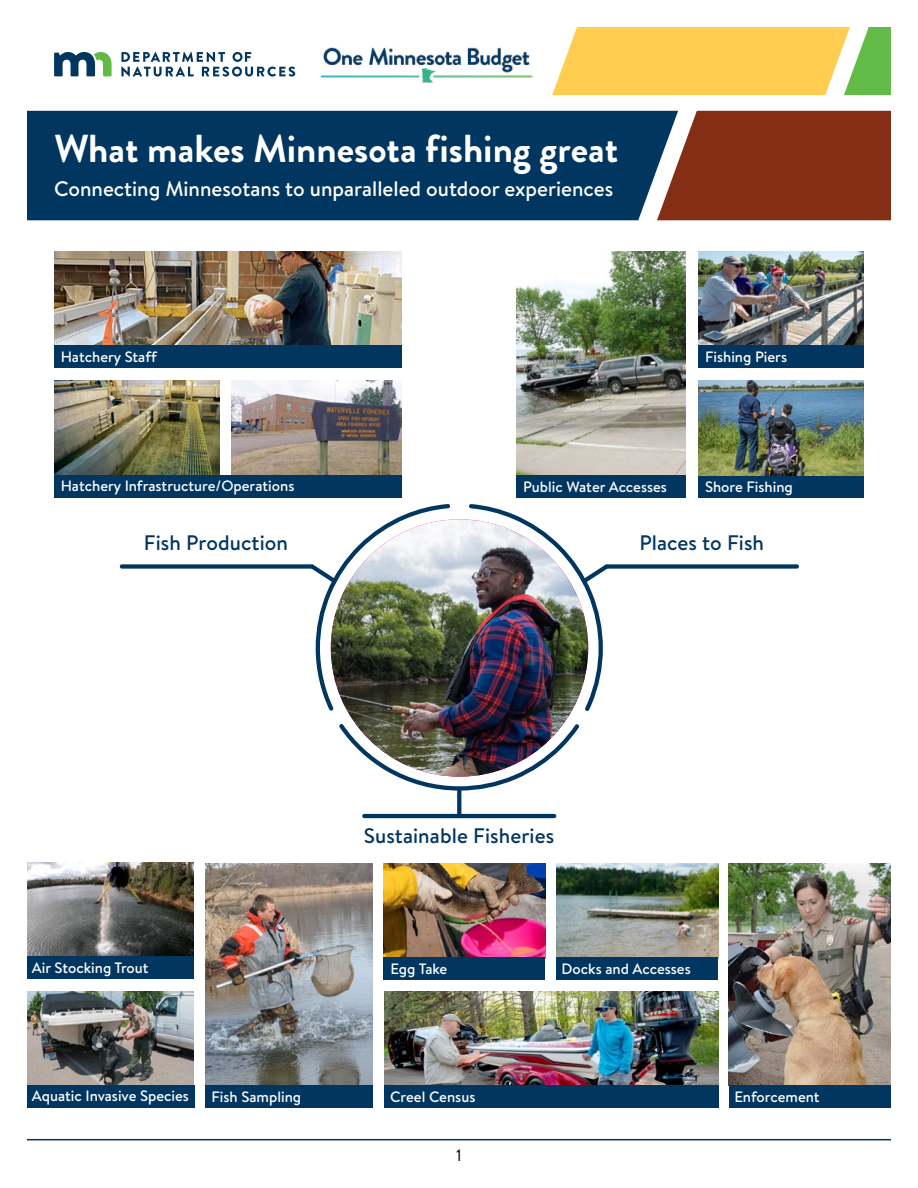
<style>
.page{position:relative;width:918px;height:1188px;background:#fff}
.page>*{position:absolute;margin:0;border:0;box-sizing:border-box;transform-origin:0 0}
.t1{font:700 39px "Brandon Grotesque";color:#fff}
.t2{font:500 21px "Brandon Text";color:#fff}
.t3{font:500 21px "Brandon Text";letter-spacing:.005em;color:#003660}
.t4{font:16.5px "Brandon Text";color:#000}
.t5{font:500 15px "Brandon Text";color:#fff}
</style>
<div class="page">
<div style="left:678px;top:111px;width:213px;height:109px;background:#842f15"></div>
<svg style="left:552px;top:27px;width:339px;height:68px;background:#eed05f"></svg>
<hr style="left:27px;top:1139px;width:864px;height:1px;background:#003660">
<div style="left:27px;top:111px;width:651px;height:109px;background:#003660"></div>
<svg style="left:54px;top:52px;width:58px;height:24px"></svg>
<svg style="left:121px;top:52px;width:174px;height:25px"></svg>
<img style="left:320px;top:47px;width:213px;height:36px">
<svg style="left:457px;top:793px;width:4px;height:21px"></svg>
<hr style="left:364px;top:814px;width:190px;height:4px;background:#003660">
<div style="left:122px;top:564px;width:190px;height:5px;background:#003660"></div>
<svg style="left:306px;top:504px;width:301px;height:289px"></svg>
<div style="left:607px;top:564px;width:190px;height:5px;background:#003660"></div>
<img style="left:331px;top:519px;width:257px;height:258px;border-radius:129px">
<img style="left:54px;top:380px;width:166px;height:95px">
<img style="left:232px;top:380px;width:170px;height:95px">
<img style="left:54px;top:251px;width:347px;height:95px">
<div style="left:54px;top:346px;width:347px;height:22px;background:#003660"></div>
<div style="left:54px;top:475px;width:348px;height:22px;background:#003660"></div>
<img style="left:517px;top:251px;width:169px;height:224px">
<img style="left:698px;top:251px;width:166px;height:95px">
<div style="left:517px;top:475px;width:169px;height:23px;background:#003660"></div>
<div style="left:698px;top:475px;width:166px;height:23px;background:#003660"></div>
<div style="left:698px;top:346px;width:166px;height:22px;background:#003660"></div>
<img style="left:698px;top:381px;width:166px;height:94px">
<img style="left:27px;top:863px;width:167px;height:93px">
<img style="left:27px;top:992px;width:167px;height:93px">
<img style="left:556px;top:864px;width:162px;height:93px">
<img style="left:729px;top:864px;width:162px;height:221px">
<img style="left:384px;top:991px;width:334px;height:95px">
<img style="left:205px;top:863px;width:167px;height:223px">
<div style="left:205px;top:1086px;width:167px;height:22px;background:#003660"></div>
<div style="left:27px;top:956px;width:167px;height:23px;background:#003660"></div>
<div style="left:27px;top:1085px;width:167px;height:23px;background:#003660"></div>
<div style="left:556px;top:957px;width:162px;height:23px;background:#003660"></div>
<div style="left:729px;top:1085px;width:162px;height:23px;background:#003660"></div>
<div style="left:384px;top:1086px;width:334px;height:22px;background:#003660"></div>
<img style="left:384px;top:864px;width:161px;height:93px">
<div style="left:384px;top:957px;width:161px;height:23px;background:#003660"></div>
<h1 class="t1" style="left:54px;top:121px;width:566px">What makes Minnesota fishing great</h1>
<h2 class="t2" style="left:54px;top:175px;width:561px">Connecting Minnesotans to unparalleled outdoor experiences</h2>
<p class="t5" style="left:61px;top:346px;width:97px">Hatchery Staff</p>
<p class="t5" style="left:705px;top:346px;width:83px">Fishing Piers</p>
<p class="t5" style="left:61px;top:476px;width:235px">Hatchery Infrastructure/Operations</p>
<p class="t5" style="left:523px;top:476px;width:145px">Public Water Accesses</p>
<p class="t5" style="left:705px;top:476px;width:89px">Shore Fishing</p>
<h3 class="t3" style="left:144px;top:528px;width:146px">Fish Production</h3>
<h3 class="t3" style="left:639px;top:528px;width:126px">Places to Fish</h3>
<h3 class="t3" style="left:364px;top:821px;width:192px">Sustainable Fisheries</h3>
<p class="t5" style="left:32px;top:958px;width:118px">Air Stocking Trout</p>
<p class="t5" style="left:390px;top:959px;width:58px">Egg Take</p>
<p class="t5" style="left:562px;top:959px;width:131px">Docks and Accesses</p>
<p class="t5" style="left:32px;top:1086px;width:158px">Aquatic Invasive Species</p>
<p class="t5" style="left:390px;top:1086px;width:87px">Creel Census</p>
<p class="t5" style="left:212px;top:1087px;width:91px">Fish Sampling</p>
<p class="t5" style="left:734px;top:1086px;width:87px">Enforcement</p>
<p class="t4" style="left:456px;top:1144px;width:7px">1</p>
</div>
